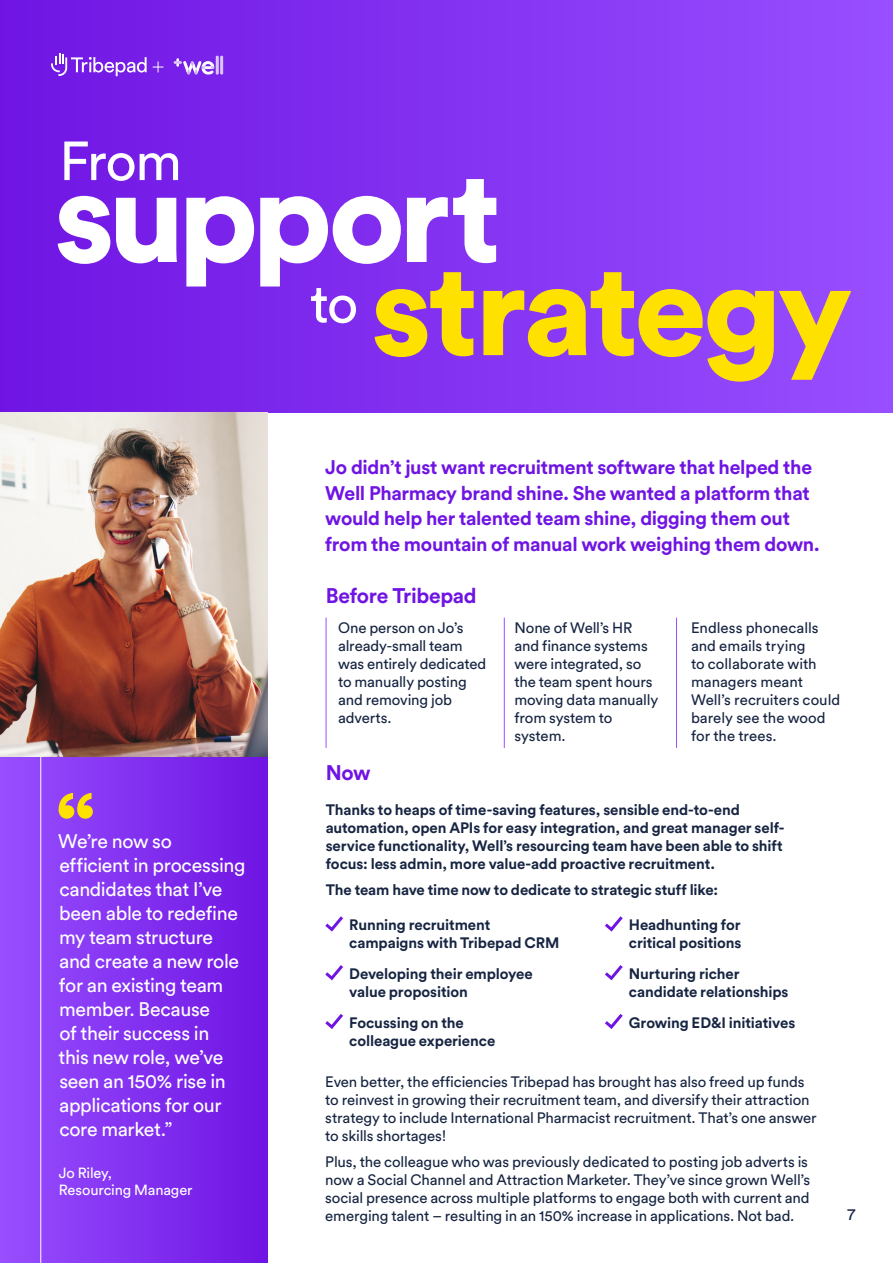
<style>
.page{position:relative;width:893px;height:1263px;background:#fff}
.page>*{position:absolute;margin:0;border:0;box-sizing:border-box;transform-origin:0 0}
.t1{font:900 129.15px "Circular Pro";letter-spacing:-.03em;color:#ffe100}
.t2{font:900 129.15px "Circular Pro";letter-spacing:-.05em;color:#fff}
.t3{font:900 88.2px "Circular Pro";color:#ffe100}
.t4{font:54.45px "Circular Pro";letter-spacing:-.035em;color:#fff}
.t5{font:700 21px "Circular Pro";letter-spacing:-.015em;color:#6f14e3}
.t6{font:19.5px/24px "Circular Pro";letter-spacing:-.02em;color:#fff}
.t7{font:700 19.5px/25.5px "Circular Pro";letter-spacing:-.015em;color:#6f14e3}
.t8{font:16.5px "Circular Pro";color:#172542}
.t9{font:15px/18px "Circular Pro";letter-spacing:-.01em;color:#172542}
.t10{font:700 15px/18px "Circular Pro";letter-spacing:-.01em;color:#172542}
.t11{font:14.7px/17.1px "Circular Pro";letter-spacing:-.01em;color:#fff}
</style>
<div class="page">
<div style="left:0;top:0;width:893px;height:412px;background:linear-gradient(to right,#6f15e3,#984fff)"></div>
<div style="left:0;top:412px;width:268px;height:851px;background:linear-gradient(to right,#984fff,#6f14e3)"></div>
<hr style="left:40px;top:459px;width:1px;height:804px;background:#fff">
<img style="left:0;top:412px;width:268px;height:345px">
<svg style="left:325px;top:916px;width:18px;height:16px"></svg>
<svg style="left:325px;top:965px;width:18px;height:16px"></svg>
<svg style="left:325px;top:1014px;width:18px;height:15px"></svg>
<svg style="left:605px;top:916px;width:18px;height:16px"></svg>
<svg style="left:605px;top:965px;width:18px;height:16px"></svg>
<svg style="left:605px;top:1014px;width:18px;height:15px"></svg>
<hr style="left:326px;top:618px;width:1px;height:130px;background:#984fff">
<hr style="left:504px;top:618px;width:1px;height:130px;background:#984fff">
<hr style="left:676px;top:618px;width:1px;height:130px;background:#984fff">
<img style="left:171px;top:50px;width:59px;height:29px">
<svg style="left:153px;top:62px;width:10px;height:10px"></svg>
<svg style="left:51px;top:53px;width:96px;height:23px;background:#9551ec"></svg>
<p class="t4" style="left:59px;top:124px;width:124px">From</p>
<p class="t2" style="left:54px;top:126px;width:448px">support</p>
<p class="t1" style="left:371px;top:220px;width:483px">strategy</p>
<p class="t4" style="left:310px;top:267px;width:50px">to</p>
<p class="t7" style="left:325px;top:454px;width:496px">Jo didn’t just want recruitment software that helped the Well Pharmacy brand shine. She wanted a platform that would help her talented team shine, digging them out from the mountain of manual work weighing them down.</p>
<p class="t5" style="left:326px;top:581px;width:153px">Before Tribepad</p>
<p class="t3" style="left:56px;top:763px;width:41px">“</p>
<p class="t6" style="left:58px;top:828px;width:189px">We’re now so efficient in processing candidates that I’ve been able to redefine my team structure and create a new role for an existing team member. Because<br>of their success in<br>this new role, we’ve seen an 150% rise in applications for our core market.”</p>
<p class="t11" style="left:59px;top:1163px;width:135px">Jo Riley,<br>Resourcing Manager</p>
<p class="t9" style="left:338px;top:618px;width:150px">One person on Jo’s already-small team was entirely dedicated to manually posting and removing job adverts.</p>
<p class="t9" style="left:514px;top:618px;width:145px">None of Well’s HR and finance systems were integrated, so the team spent hours moving data manually from system to system.</p>
<p class="t9" style="left:691px;top:618px;width:151px">Endless phonecalls and emails trying<br>to collaborate with managers meant<br>Well’s recruiters could barely see the wood for the trees.</p>
<p class="t5" style="left:326px;top:758px;width:46px">Now</p>
<p class="t10" style="left:326px;top:800px;width:460px">Thanks to heaps of time-saving features, sensible end-to-end automation, open APIs for easy integration, and great manager self&shy;service functionality, Well’s resourcing team have been able to shift focus: less admin, more value-add proactive recruitment.</p>
<p class="t10" style="left:326px;top:880px;width:394px">The team have time now to dedicate to strategic stuff like:</p>
<p class="t10" style="left:349px;top:915px;width:212px">Running recruitment campaigns with Tribepad CRM</p>
<p class="t10" style="left:349px;top:964px;width:185px">Developing their employee value proposition</p>
<p class="t10" style="left:349px;top:1013px;width:147px">Focussing on the colleague experience</p>
<p class="t10" style="left:629px;top:915px;width:114px">Headhunting for critical positions</p>
<p class="t10" style="left:629px;top:964px;width:161px">Nurturing richer candidate relationships</p>
<p class="t10" style="left:629px;top:1013px;width:168px">Growing ED&amp;I initiatives</p>
<p class="t9" style="left:325px;top:1072px;width:493px">Even better, the efficiencies Tribepad has brought has also freed up funds to reinvest in growing their recruitment team, and diversify their attraction strategy to include International Pharmacist recruitment. That’s one answer to skills shortages!</p>
<p class="t9" style="left:325px;top:1152px;width:486px">Plus, the colleague who was previously dedicated to posting job adverts is now a Social Channel and Attraction Marketer. They’ve since grown Well’s social presence across multiple platforms to engage both with current and emerging talent – resulting in an 150% increase in applications. Not bad.</p>
<p class="t8" style="left:848px;top:1203px;width:9px">7</p>
</div>
